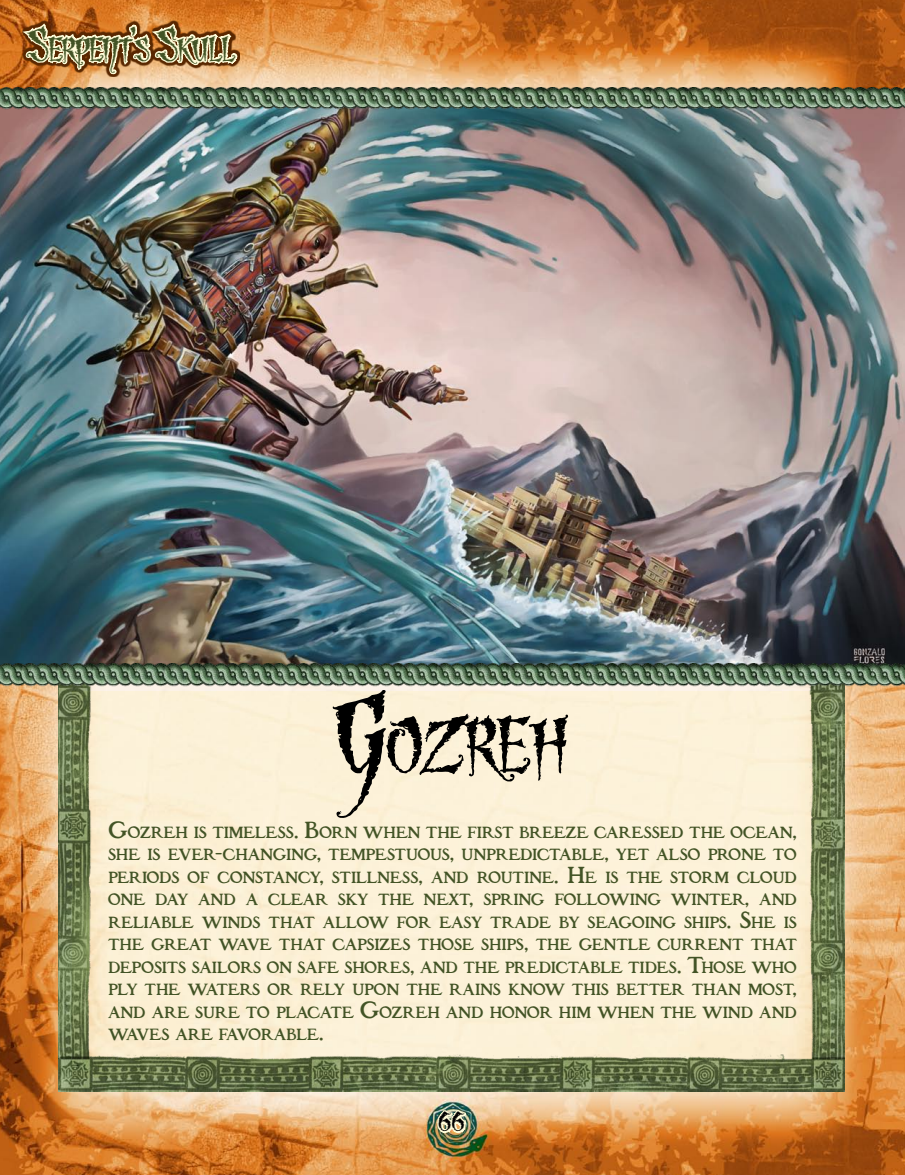
<style>
.page{position:relative;width:905px;height:1175px;background:#fff}
.page>*{position:absolute;margin:0;border:0;box-sizing:border-box;transform-origin:0 0}
.t1{font:60.9px "Grindel Grove";letter-spacing:.045em;color:#000}
.t2{font:26.25px "Grindel Grove";letter-spacing:.035em;color:#425325}
.t3{font:21px "Grindel Grove";color:#000}
.t4{font:16.8px/22.5px "P22 Parrish";letter-spacing:-.005em;color:#425325;text-align:justify}
.s1{font-size:37.5px}
.s2{font-size:87px}
.s3{font-size:24px}
</style>
<div class="page">
<img style="left:0;top:0;width:904px;height:1174px">
<img style="left:59px;top:686px;width:785px;height:405px">
<svg style="left:72px;top:691px;width:758px;height:386px;background:#ede4c8"></svg>
<img style="left:0;top:109px;width:904px;height:555px">
<img style="left:0;top:87px;width:331px;height:22px">
<img style="left:331px;top:87px;width:573px;height:22px">
<img style="left:23px;top:0;width:216px;height:107px">
<svg style="left:434px;top:1108px;width:34px;height:27px"></svg>
<img style="left:0;top:664px;width:331px;height:22px">
<img style="left:331px;top:664px;width:573px;height:22px">
<p class="t2" style="left:29px;top:36px;width:207px"><span class="s1">S</span>ERPENT<span class="s1">’</span>S <span class="s1">S</span>KULL</p>
<p class="t1" style="left:337px;top:715px;width:231px"><span class="s2">G</span>OZREH</p>
<p class="t4" style="left:108px;top:821px;width:690px"><span class="s3">G</span>OZREH IS TIMELESS<span class="s3">. B</span>ORN WHEN THE FIRST BREEZE CARESSED THE OCEAN<span class="s3">, </span>SHE IS EVER<span class="s3">-</span>CHANGING<span class="s3">,</span> TEMPESTUOUS<span class="s3">,</span> UNPREDICTABLE<span class="s3">,</span> YET ALSO PRONE TO PERIODS OF CONSTANCY<span class="s3">,</span> STILLNESS<span class="s3">,</span> AND ROUTINE<span class="s3">. H</span>E IS THE STORM CLOUD ONE DAY AND A CLEAR SKY THE NEXT<span class="s3">,</span> SPRING FOLLOWING WINTER<span class="s3">,</span> AND RELIABLE WINDS THAT ALLOW FOR EASY TRADE BY SEAGOING SHIPS<span class="s3">. S</span>HE IS THE GREAT WAVE THAT CAPSIZES THOSE SHIPS<span class="s3">,</span> THE GENTLE CURRENT THAT DEPOSITS SAILORS ON SAFE SHORES<span class="s3">,</span> AND THE PREDICTABLE TIDES<span class="s3">. T</span>HOSE WHO PLY THE WATERS OR RELY UPON THE RAINS KNOW THIS BETTER THAN MOST<span class="s3">, </span>AND ARE SURE TO PLACATE <span class="s3">G</span>OZREH AND HONOR HIM WHEN THE WIND AND WAVES ARE FAVORABLE<span class="s3">.</span></p>
<p class="t3" style="left:439px;top:1111px;width:27px">66</p>
</div>
